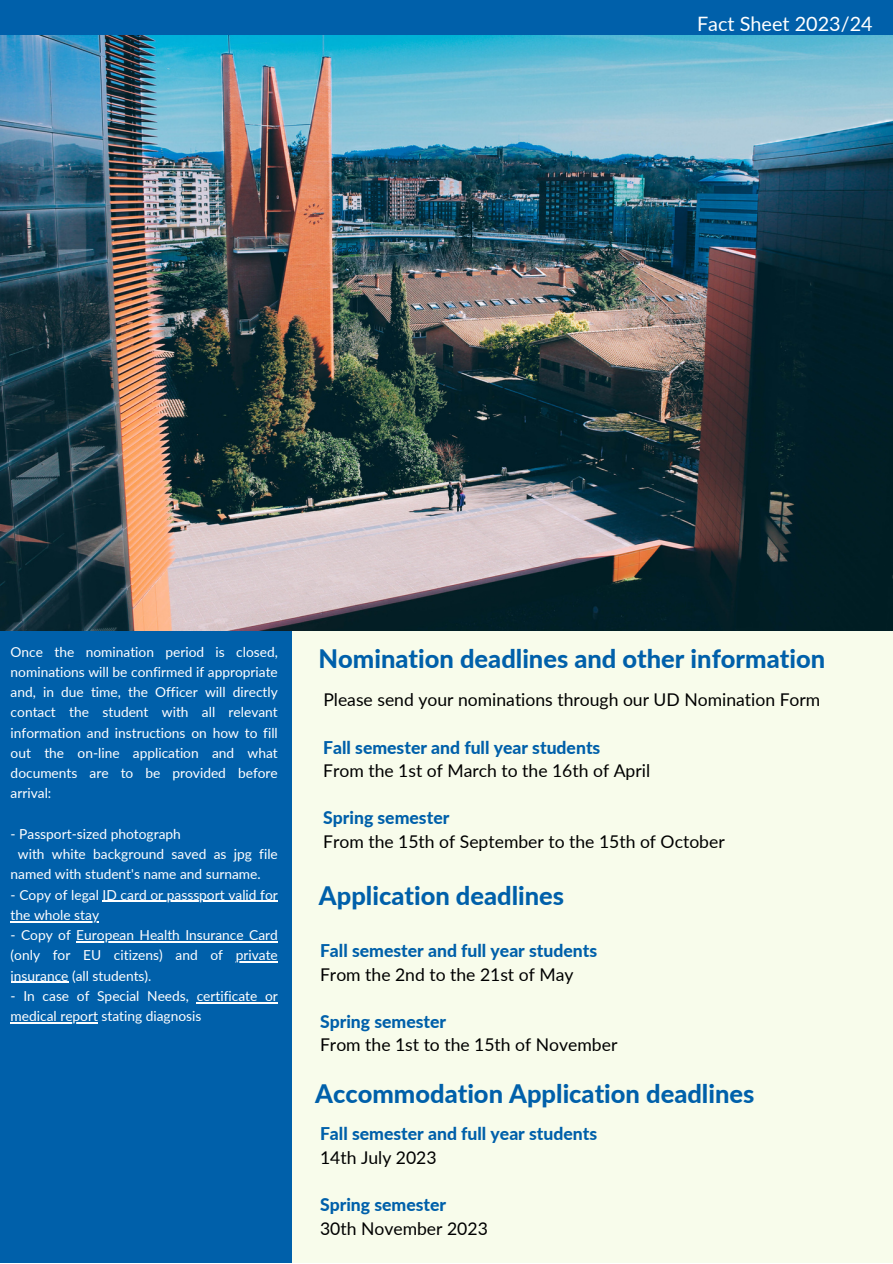
<style>
.page{position:relative;width:893px;height:1264px;background:#fff}
.page>*{position:absolute;margin:0;border:0;box-sizing:border-box;transform-origin:0 0}
.t1{font:800 25.5px "Lato";color:#0060aa}
.t2{font:19.8px "Lato";color:#fff}
.t3{font:17.55px "Lato";color:#000}
.t4{font:800 17.55px "Lato";color:#0060aa}
.t5{font:13.8px/20.2px "Lato";color:#fff}
</style>
<div class="page">
<div style="left:0;top:0;width:892px;height:1262px;background:#f8fceb"></div>
<div style="left:0;top:568px;width:291px;height:694px;background:#0060aa"></div>
<div style="left:0;top:0;width:892px;height:253px;background:#0060aa"></div>
<img style="left:0;top:36px;width:892px;height:594px">
<hr style="left:103px;top:900px;width:175px;height:1px;background:#fff">
<hr style="left:11px;top:921px;width:88px;height:1px;background:#fff">
<hr style="left:76px;top:941px;width:202px;height:1px;background:#fff">
<hr style="left:236px;top:961px;width:42px;height:1px;background:#fff">
<hr style="left:11px;top:981px;width:58px;height:1px;background:#fff">
<hr style="left:197px;top:1001px;width:81px;height:2px;background:#fff">
<hr style="left:11px;top:1022px;width:87px;height:1px;background:#fff">
<p class="t2" style="left:697px;top:11px;width:177px">Fact Sheet 2023/24</p>
<p class="t5" style="left:11px;top:641px;width:269px;text-align:justify">Once the nomination period is closed, nominations will be confirmed if appropriate and, in due time, the Officer will directly contact the student with all relevant information and instructions on how to fill out the on-line application and what documents are to be provided before arrival:</p>
<p class="t5" style="left:11px;top:823px;width:172px">- Passport-sized photograph</p>
<p class="t5" style="left:11px;top:843px;width:269px;text-indent:7px">with white background saved as jpg file named with student's name and surname.</p>
<p class="t5" style="left:11px;top:884px;width:269px">- Copy of legal ID card or passsport valid for the whole stay</p>
<p class="t5" style="left:11px;top:924px;width:269px;text-align:justify">- Copy of European Health Insurance Card (only for EU citizens) and of private insurance (all students).</p>
<p class="t5" style="left:11px;top:985px;width:269px">- In case of Special Needs, certificate or medical report stating diagnosis</p>
<p class="t1" style="left:318px;top:643px;width:508px">Nomination deadlines and other information</p>
<p class="t3" style="left:323px;top:689px;width:498px">Please send your nominations through our UD Nomination Form</p>
<p class="t4" style="left:323px;top:736px;width:279px">Fall semester and full year students</p>
<p class="t3" style="left:323px;top:759px;width:328px">From the 1st of March to the 16th of April</p>
<p class="t4" style="left:323px;top:807px;width:128px">Spring semester</p>
<p class="t3" style="left:323px;top:830px;width:403px">From the 15th of September to the 15th of October</p>
<p class="t1" style="left:319px;top:879px;width:247px">Application deadlines</p>
<p class="t4" style="left:320px;top:939px;width:279px">Fall semester and full year students</p>
<p class="t3" style="left:320px;top:963px;width:255px">From the 2nd to the 21st of May</p>
<p class="t4" style="left:320px;top:1010px;width:128px">Spring semester</p>
<p class="t3" style="left:320px;top:1034px;width:299px">From the 1st to the 15th of November</p>
<p class="t1" style="left:315px;top:1077px;width:440px">Accommodation Application deadlines</p>
<p class="t4" style="left:320px;top:1122px;width:279px">Fall semester and full year students</p>
<p class="t3" style="left:320px;top:1146px;width:118px">14th July 2023</p>
<p class="t4" style="left:320px;top:1193px;width:128px">Spring semester</p>
<p class="t3" style="left:320px;top:1217px;width:169px">30th November 2023</p>
</div>
